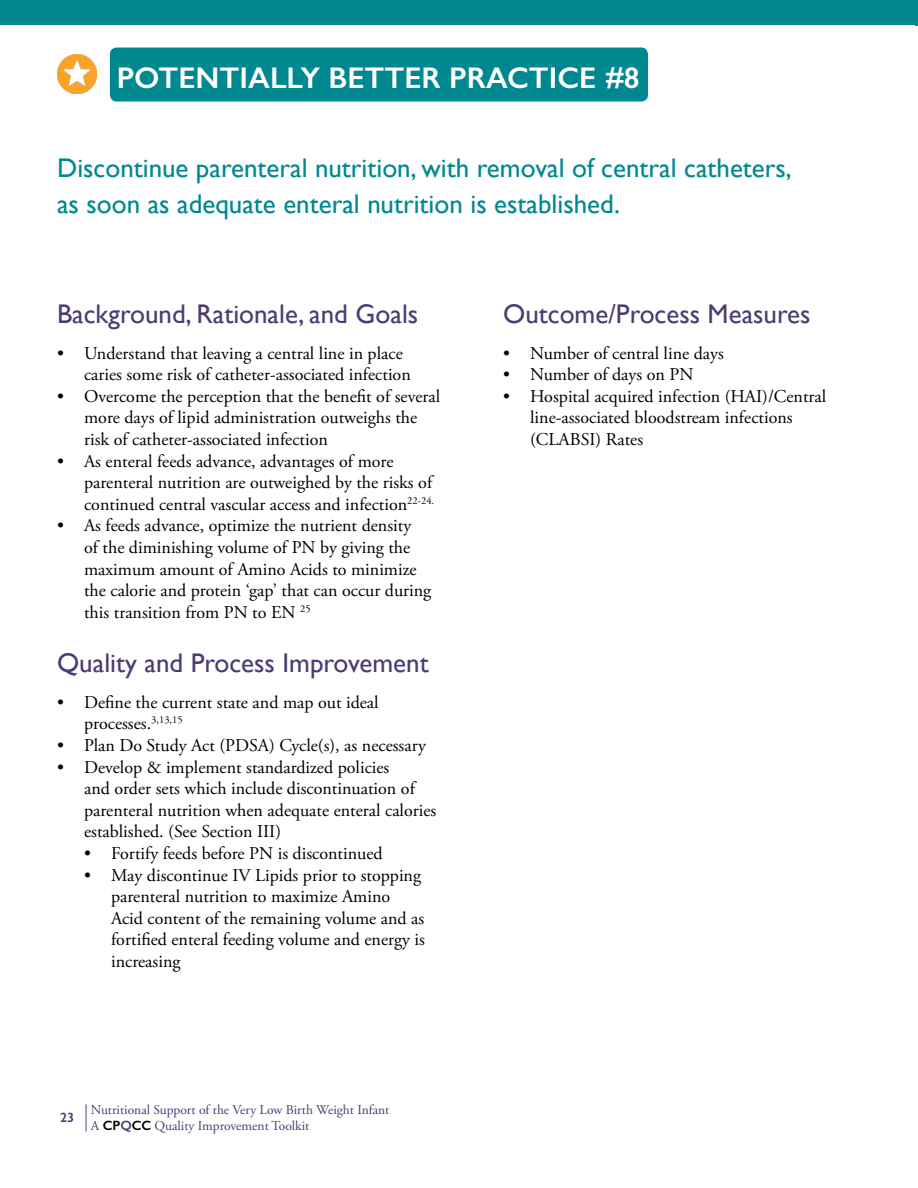
<style>
.page{position:relative;width:918px;height:1188px;background:#fff}
.page>*{position:absolute;margin:0;border:0;box-sizing:border-box;transform-origin:0 0}
.t1{font:600 30px "Gill Sans";color:#fff}
.t2{font:27px/36px "Gill Sans";color:#008890}
.t3{font:27px "Gill Sans";color:#4d3c73}
.t4{font:18px/21.6px "Adobe Garamond Pro";color:#000}
.t5{font:13.5px/16.2px "Adobe Garamond Pro";color:#4d3c73}
.s1{font-family:"Gill Sans";font-weight:600}
.s2{font-family:"Gill Sans";font-weight:600;color:#000}
</style>
<div class="page">
<svg style="left:86px;top:1104px;width:1px;height:27px"></svg>
<div style="left:0;top:0;width:918px;height:25px;background:#008890"></div>
<img style="left:57px;top:54px;width:40px;height:39px">
<div style="left:110px;top:48px;width:538px;height:54px;background:#008890;border-radius:7px"></div>
<h1 class="t1" style="left:117px;top:59px;width:524px">POTENTIALLY BETTER PRACTICE #8</h1>
<h2 class="t2" style="left:57px;top:149px;width:736px">Discontinue parenteral nutrition, with removal of central catheters, as soon as adequate enteral nutrition is established.</h2>
<h2 class="t3" style="left:57px;top:298px;width:363px">Background, Rationale, and Goals</h2>
<p class="t4" style="left:84px;top:343px;width:328px;text-indent:-27px">• Understand that leaving a central line in place caries some risk of catheter-associated infection</p>
<p class="t4" style="left:84px;top:386px;width:358px;text-indent:-27px">• Overcome the perception that the benefit of several more days of lipid administration outweighs the risk of catheter-associated infection</p>
<p class="t4" style="left:84px;top:451px;width:352px;text-indent:-27px">• As enteral feeds advance, advantages of more parenteral nutrition are outweighed by the risks of continued central vascular access and infection<sup>22-24.</sup></p>
<p class="t4" style="left:84px;top:516px;width:349px;text-indent:-27px">• As feeds advance, optimize the nutrient density<br>of the diminishing volume of PN by giving the maximum amount of Amino Acids to minimize the calorie and protein ‘gap’ that can occur during this transition from PN to EN <sup>25</sup></p>
<h2 class="t3" style="left:57px;top:647px;width:373px">Quality and Process Improvement</h2>
<p class="t4" style="left:84px;top:692px;width:296px;text-indent:-27px">• Define the current state and map out ideal processes.<sup>3,13,15</sup></p>
<p class="t4" style="left:57px;top:735px;width:370px">• Plan Do Study Act (PDSA) Cycle(s), as necessary</p>
<p class="t4" style="left:84px;top:757px;width:354px;text-indent:-27px">• Develop &amp; implement standardized policies<br>and order sets which include discontinuation of parenteral nutrition when adequate enteral calories established. (See Section III)</p>
<p class="t4" style="left:84px;top:843px;width:300px">• Fortify feeds before PN is discontinued</p>
<p class="t4" style="left:111px;top:865px;width:315px;text-indent:-27px">• May discontinue IV Lipids prior to stopping parenteral nutrition to maximize Amino Acid content of the remaining volume and as fortified enteral feeding volume and energy is increasing</p>
<p class="t5" style="left:91px;top:1102px;width:300px;text-indent:-31px"><span class="s1">23</span> Nutritional Support of the Very Low Birth Weight Infant<br>A <span class="s2">CP</span><span class="s1">Q</span><span class="s2">CC</span> Quality Improvement Toolkit</p>
<h2 class="t3" style="left:503px;top:298px;width:309px">Outcome/Process Measures</h2>
<p class="t4" style="left:503px;top:343px;width:222px">• Number of central line days</p>
<p class="t4" style="left:503px;top:364px;width:192px">• Number of days on PN</p>
<p class="t4" style="left:530px;top:386px;width:298px;text-indent:-27px">• Hospital acquired infection (HAI)/Central line-associated bloodstream infections (CLABSI) Rates</p>
</div>
